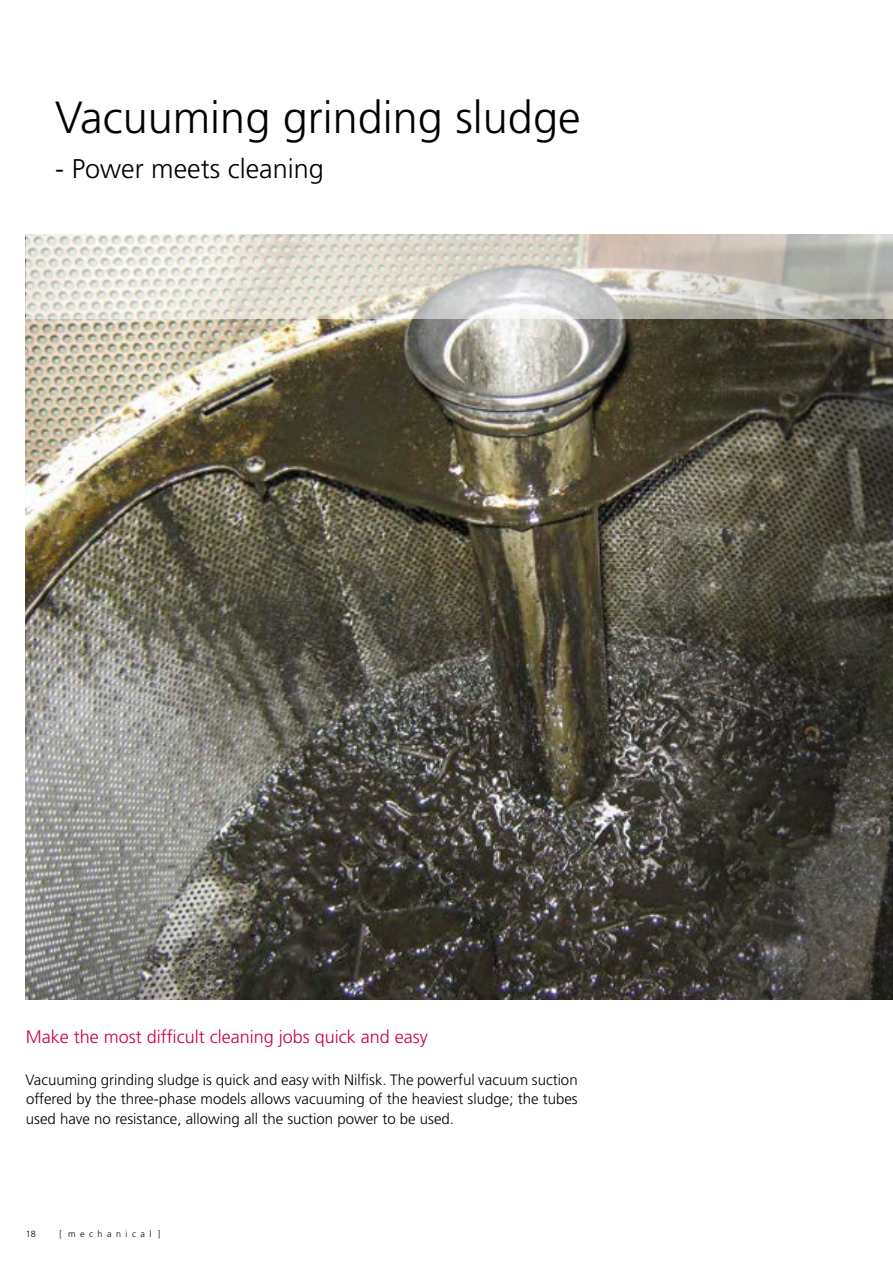
<style>
.page{position:relative;width:893px;height:1263px;background:#fff}
.page>*{position:absolute;margin:0;border:0;box-sizing:border-box;transform-origin:0 0}
.cop___titolo{font:300 45px "Frutiger";color:#000}
.cop___sottotitolo{font:300 27px "Frutiger";color:#000}
.sottotitolo_rosso{font:300 18px "Frutiger";color:#ca003c}
.txt{font:300 15px/19.5px "Frutiger";color:#000;text-align:justify}
.t1{font:300 9px "Frutiger";letter-spacing:.5em;color:#000}
</style>
<div class="page">
<img style="left:26px;top:319px;width:584px;height:680px">
<svg style="left:610px;top:319px;width:11px;height:680px"></svg>
<img style="left:621px;top:319px;width:272px;height:680px">
<svg style="left:26px;top:234px;width:867px;height:85px"></svg>
<p class="cop___titolo" style="left:55px;top:92px;width:527px">Vacuuming grinding sludge</p>
<p class="cop___sottotitolo" style="left:55px;top:153px;width:270px">- Power meets cleaning</p>
<p class="sottotitolo_rosso" style="left:26px;top:1027px;width:404px">Make the most difficult cleaning jobs quick and easy</p>
<p class="txt" style="left:26px;top:1070px;width:554px">Vacuuming grinding sludge is quick and easy with Nilfisk. The powerful vacuum suction offered by the three-phase models allows vacuuming of the heaviest sludge; the tubes used have no resistance, allowing all the suction power to be used.</p>
<p class="t1" style="left:26px;top:1229px;width:12px">18</p>
<p class="t1" style="left:60px;top:1229px;width:102px">[ mechanical ]</p>
</div>
